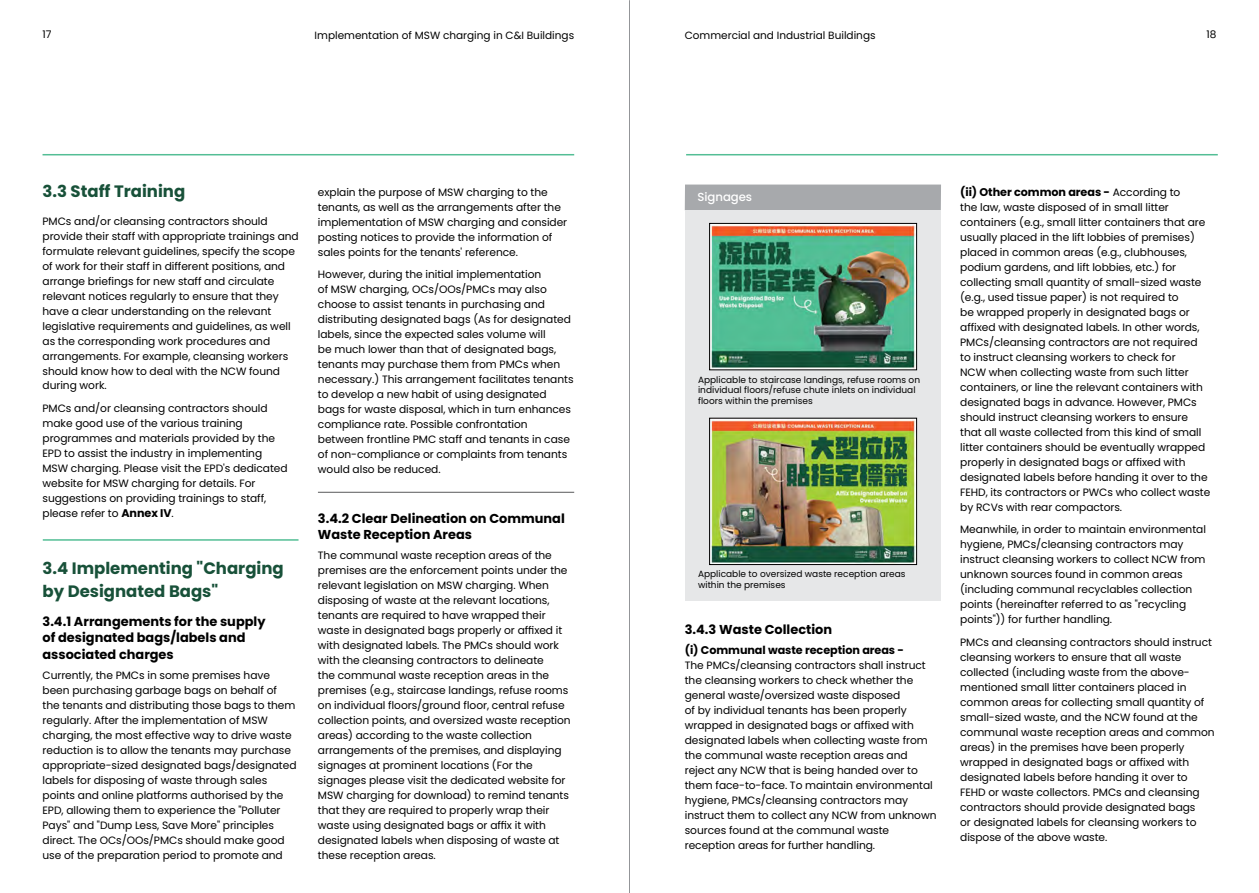
<style>
.page{position:relative;width:1259px;height:893px;background:#fff}
.page>*{position:absolute;margin:0;border:0;box-sizing:border-box;transform-origin:0 0}
.t1{font:700 16.5px/22.5px "Poppins";color:#185139}
.t2{font:700 12.9px/16.5px "Poppins";color:#000}
.t3{font:500 11.7px "Poppins";letter-spacing:-.005em;color:#fff}
.t4{font:700 11.25px "Poppins";letter-spacing:-.005em;color:#000}
.t5{font:10.65px/15px "Poppins";letter-spacing:-.005em;color:#000}
.t6{font:10.5px "Poppins";color:#000}
.t7{font:9px/10.8px "Poppins";color:#000}
.s1{font-weight:700;font-size:11.25px}
.s2{font-weight:400;font-size:10.65px}
</style>
<div class="page">
<hr style="left:43px;top:539px;width:255px;height:2px;background:#53be95">
<hr style="left:43px;top:154px;width:531px;height:1px;background:#53be95">
<hr style="left:686px;top:154px;width:531px;height:1px;background:#53be95">
<hr style="left:318px;top:492px;width:256px;height:1px;background:#58595b">
<div style="left:685px;top:185px;width:256px;height:25px;background:#a7a9ac"></div>
<div style="left:685px;top:210px;width:256px;height:391px;background:#e6e7e8"></div>
<img style="left:711px;top:225px;width:203px;height:143px">
<div style="left:709px;top:223px;width:207px;height:147px;border:1px solid #000"></div>
<img style="left:711px;top:420px;width:203px;height:143px">
<div style="left:709px;top:418px;width:207px;height:147px;border:1px solid #000"></div>
<hr style="left:629px;top:0;width:1px;height:893px;background:#939598">
<p class="t6" style="left:43px;top:28px;width:11px">17</p>
<p class="t6" style="left:315px;top:29px;width:261px">Implementation of MSW charging in C&amp;I Buildings</p>
<p class="t6" style="left:685px;top:29px;width:192px">Commercial and Industrial Buildings</p>
<p class="t6" style="left:1206px;top:28px;width:11px">18</p>
<h1 class="t1" style="left:43px;top:180px;width:144px">3.3 Staff Training</h1>
<p class="t5" style="left:43px;top:213px;width:258px">PMCs and/or cleansing contractors should provide their staff with appropriate trainings and formulate relevant guidelines, specify the scope of work for their staff in different positions, and arrange briefings for new staff and circulate relevant notices regularly to ensure that they have a clear understanding on the relevant legislative requirements and guidelines, as well as the corresponding work procedures and arrangements. For example, cleansing workers should know how to deal with the NCW found during work.</p>
<p class="t5" style="left:43px;top:401px;width:247px">PMCs and/or cleansing contractors should make good use of the various training programmes and materials provided by the EPD to assist the industry in implementing MSW charging. Please visit the EPD's dedicated website for MSW charging for details. For suggestions on providing trainings to staff, please refer to <span class="s1">Annex IV</span>.</p>
<h1 class="t1" style="left:43px;top:557px;width:243px">3.4 Implementing "Charging by Designated Bags"</h1>
<p class="t2" style="left:43px;top:613px;width:224px">3.4.1 Arrangements for the supply of designated bags/labels and associated charges</p>
<p class="t5" style="left:43px;top:668px;width:255px">Currently, the PMCs in some premises have been purchasing garbage bags on behalf of the tenants and distributing those bags to them regularly. After the implementation of MSW charging, the most effective way to drive waste reduction is to allow the tenants may purchase appropriate-sized designated bags/designated labels for disposing of waste through sales points and online platforms authorised by the EPD, allowing them to experience the "Polluter Pays" and "Dump Less, Save More" principles direct. The OCs/OOs/PMCs should make good use of the preparation period to promote and</p>
<p class="t5" style="left:318px;top:184px;width:251px">explain the purpose of MSW charging to the tenants, as well as the arrangements after the implementation of MSW charging and consider posting notices to provide the information of sales points for the tenants' reference.</p>
<p class="t5" style="left:318px;top:267px;width:257px">However, during the initial implementation<br>of MSW charging, OCs/OOs/PMCs may also choose to assist tenants in purchasing and distributing designated bags (As for designated labels, since the expected sales volume will<br>be much lower than that of designated bags, tenants may purchase them from PMCs when necessary.) This arrangement facilitates tenants to develop a new habit of using designated bags for waste disposal, which in turn enhances compliance rate. Possible confrontation between frontline PMC staff and tenants in case of non-compliance or complaints from tenants would also be reduced.</p>
<p class="t2" style="left:318px;top:510px;width:248px">3.4.2 Clear Delineation on Communal<br>Waste Reception Areas</p>
<p class="t5" style="left:318px;top:548px;width:254px">The communal waste reception areas of the premises are the enforcement points under the relevant legislation on MSW charging. When disposing of waste at the relevant locations, tenants are required to have wrapped their waste in designated bags properly or affixed it with designated labels. The PMCs should work with the cleansing contractors to delineate<br>the communal waste reception areas in the premises (e.g., staircase landings, refuse rooms on individual floors/ground floor, central refuse collection points, and oversized waste reception areas) according to the waste collection arrangements of the premises, and displaying signages at prominent locations (For the signages please visit the dedicated website for MSW charging for download) to remind tenants that they are required to properly wrap their waste using designated bags or affix it with designated labels when disposing of waste at these reception areas.</p>
<p class="t3" style="left:697px;top:190px;width:56px">Signages</p>
<p class="t7" style="left:698px;top:374px;width:223px">Applicable to staircase landings, refuse rooms on individual floors/refuse chute inlets on individual floors within the premises</p>
<p class="t7" style="left:698px;top:569px;width:209px">Applicable to oversized waste reception areas within the premises</p>
<p class="t2" style="left:685px;top:622px;width:149px">3.4.3 Waste Collection</p>
<p class="t4" style="left:685px;top:644px;width:221px">(i) Communal waste reception areas -</p>
<p class="t5" style="left:685px;top:658px;width:253px">The PMCs/cleansing contractors shall instruct the cleansing workers to check whether the general waste/oversized waste disposed<br>of by individual tenants has been properly wrapped in designated bags or affixed with designated labels when collecting waste from the communal waste reception areas and reject any NCW that is being handed over to them face-to-face. To maintain environmental hygiene, PMCs/cleansing contractors may instruct them to collect any NCW from unknown sources found at the communal waste reception areas for further handling.</p>
<p class="t4" style="left:960px;top:185px;width:222px">(ii) Other common areas - <span class="s2">According to</span></p>
<p class="t5" style="left:960px;top:200px;width:252px">the law, waste disposed of in small litter containers (e.g., small litter containers that are usually placed in the lift lobbies of premises) placed in common areas (e.g., clubhouses, podium gardens, and lift lobbies, etc.) for collecting small quantity of small-sized waste (e.g., used tissue paper) is not required to<br>be wrapped properly in designated bags or affixed with designated labels. In other words, PMCs/cleansing contractors are not required to instruct cleansing workers to check for<br>NCW when collecting waste from such litter containers, or line the relevant containers with designated bags in advance. However, PMCs should instruct cleansing workers to ensure that all waste collected from this kind of small litter containers should be eventually wrapped properly in designated bags or affixed with designated labels before handing it over to the FEHD, its contractors or PWCs who collect waste by RCVs with rear compactors.</p>
<p class="t5" style="left:960px;top:522px;width:247px">Meanwhile, in order to maintain environmental hygiene, PMCs/cleansing contractors may instruct cleansing workers to collect NCW from unknown sources found in common areas (including communal recyclables collection points (hereinafter referred to as "recycling points")) for further handling.</p>
<p class="t5" style="left:960px;top:635px;width:256px">PMCs and cleansing contractors should instruct cleansing workers to ensure that all waste collected (including waste from the above&shy;mentioned small litter containers placed in common areas for collecting small quantity of small-sized waste, and the NCW found at the communal waste reception areas and common areas) in the premises have been properly wrapped in designated bags or affixed with designated labels before handing it over to FEHD or waste collectors. PMCs and cleansing contractors should provide designated bags<br>or designated labels for cleansing workers to dispose of the above waste.</p>
</div>
